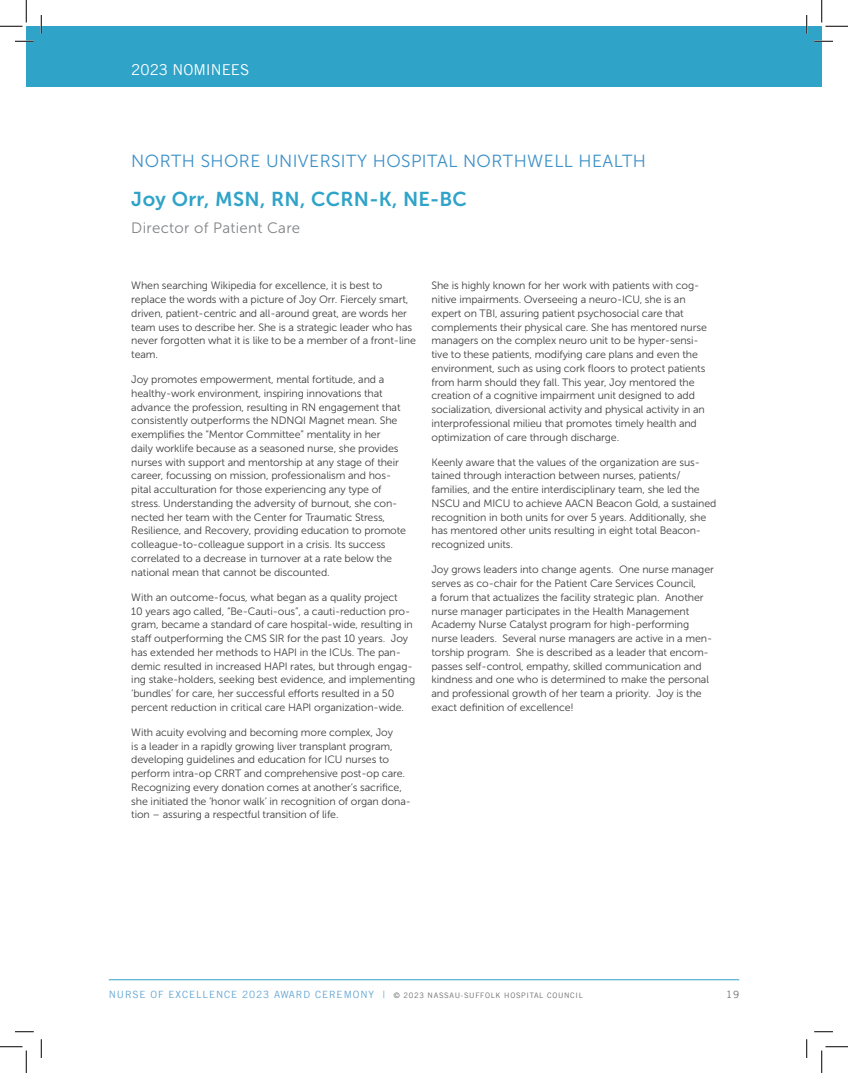
<style>
.page{position:relative;width:848px;height:1073px;background:#fff}
.page>*{position:absolute;margin:0;border:0;box-sizing:border-box;transform-origin:0 0}
.Nominee_name{font:20px "Museo Sans 700";letter-spacing:.02em;color:#2fa3c8}
.Facility{font:17.5px "Museo Sans 300";letter-spacing:.025em;color:#3b90c7}
.Nominee_title{font:15px "Museo Sans 300";letter-spacing:.02em;color:#808285}
.t1{font:15px "Trade Gothic LT";color:#fff}
.Descriptions{font:10.62px/13.8px "Museo Sans 300";letter-spacing:-.01em;color:#3e3e3f}
.t2{font:10px "Trade Gothic LT";letter-spacing:.09em;color:#62a6d2}
.t3{font:10px "Trade Gothic LT";color:#6c6d70}
.s1{font-size:7.5px;color:#6c6d70}
</style>
<div class="page">
<hr style="left:109px;top:979px;width:630px;height:1px;background:#2fa3c8">
<div style="left:26px;top:26px;width:15px;height:60px;background:#2fa3c8"></div>
<div style="left:41px;top:26px;width:780px;height:60px;background:#2fa3c8"></div>
<svg style="left:15px;top:40px;width:19px;height:2px"></svg>
<svg style="left:814px;top:40px;width:18px;height:2px"></svg>
<svg style="left:15px;top:1031px;width:19px;height:1px"></svg>
<svg style="left:814px;top:1031px;width:18px;height:1px"></svg>
<svg style="left:40px;top:15px;width:2px;height:19px"></svg>
<svg style="left:40px;top:1039px;width:2px;height:19px"></svg>
<svg style="left:805px;top:15px;width:2px;height:19px"></svg>
<svg style="left:806px;top:1039px;width:1px;height:19px"></svg>
<svg style="left:0;top:0;width:27px;height:27px"></svg>
<svg style="left:0;top:1046px;width:27px;height:26px"></svg>
<svg style="left:821px;top:0;width:27px;height:27px"></svg>
<svg style="left:821px;top:1046px;width:27px;height:26px"></svg>
<h3 class="t1" style="left:131px;top:60px;width:119px">2023 NOMINEES</h3>
<p class="Facility" style="left:131px;top:151px;width:516px">NORTH SHORE UNIVERSITY HOSPITAL NORTHWELL HEALTH</p>
<p class="Nominee_name" style="left:131px;top:188px;width:337px">Joy Orr, MSN, RN, CCRN-K, NE-BC</p>
<p class="Nominee_title" style="left:131px;top:219px;width:170px">Director of Patient Care</p>
<p class="Descriptions" style="left:131px;top:279px;width:286px">When searching Wikipedia for excellence, it is best to replace the words with a picture of Joy Orr. Fiercely smart, driven, patient-centric and all-around great, are words her team uses to describe her. She is a strategic leader who has never forgotten what it is like to be a member of a front-line team.</p>
<p class="Descriptions" style="left:131px;top:373px;width:276px">Joy promotes empowerment, mental fortitude, and a healthy-work environment, inspiring innovations that advance the profession, resulting in RN engagement that consistently outperforms the NDNQI Magnet mean. She exemplifies the “Mentor Committee” mentality in her<br>daily worklife because as a seasoned nurse, she provides nurses with support and mentorship at any stage of their career, focussing on mission, professionalism and hos&shy;pital acculturation for those experiencing any type of stress. Understanding the adversity of burnout, she con&shy;nected her team with the Center for Traumatic Stress, Resilience, and Recovery, providing education to promote colleague-to-colleague support in a crisis. Its success correlated to a decrease in turnover at a rate below the national mean that cannot be discounted.</p>
<p class="Descriptions" style="left:131px;top:590px;width:285px">With an outcome-focus, what began as a quality project<br>10 years ago called, “Be-Cauti-ous”, a cauti-reduction pro&shy;gram, became a standard of care hospital-wide, resulting in staff outperforming the CMS SIR for the past 10 years. Joy has extended her methods to HAPI in the ICUs. The pan&shy;demic resulted in increased HAPI rates, but through engag&shy;ing stake-holders, seeking best evidence, and implementing ‘bundles’ for care, her successful efforts resulted in a 50 percent reduction in critical care HAPI organization-wide.</p>
<p class="Descriptions" style="left:131px;top:725px;width:281px">With acuity evolving and becoming more complex, Joy<br>is a leader in a rapidly growing liver transplant program, developing guidelines and education for ICU nurses to perform intra-op CRRT and comprehensive post-op care.<br>Recognizing every donation comes at another’s sacrifice, she initiated the ‘honor walk’ in recognition of organ dona&shy;tion – assuring a respectful transition of life.</p>
<p class="Descriptions" style="left:431px;top:279px;width:277px">She is highly known for her work with patients with cog&shy;nitive impairments. Overseeing a neuro-ICU, she is an expert on TBI, assuring patient psychosocial care that complements their physical care. She has mentored nurse managers on the complex neuro unit to be hyper-sensi&shy;tive to these patients, modifying care plans and even the environment, such as using cork floors to protect patients from harm should they fall. This year, Joy mentored the creation of a cognitive impairment unit designed to add socialization, diversional activity and physical activity in an interprofessional milieu that promotes timely health and optimization of care through discharge.</p>
<p class="Descriptions" style="left:431px;top:455px;width:286px">Keenly aware that the values of the organization are sus&shy;tained through interaction between nurses, patients/ families, and the entire interdisciplinary team, she led the NSCU and MICU to achieve AACN Beacon Gold, a sustained recognition in both units for over 5 years. Additionally, she has mentored other units resulting in eight total Beacon&shy;recognized units.</p>
<p class="Descriptions" style="left:431px;top:563px;width:284px">Joy grows leaders into change agents. One nurse manager serves as co-chair for the Patient Care Services Council,<br>a forum that actualizes the facility strategic plan. Another nurse manager participates in the Health Management Academy Nurse Catalyst program for high-performing nurse leaders. Several nurse managers are active in a men&shy;torship program. She is described as a leader that encom&shy;passes self-control, empathy, skilled communication and kindness and one who is determined to make the personal and professional growth of her team a priority. Joy is the exact definition of excellence!</p>
<p class="t2" style="left:109px;top:988px;width:475px">NURSE OF EXCELLENCE 2023 AWARD CEREMONY | <span class="s1">© 2023 NASSAU-SUFFOLK HOSPITAL COUNCIL</span></p>
<p class="t3" style="left:726px;top:988px;width:15px">19</p>
</div>
